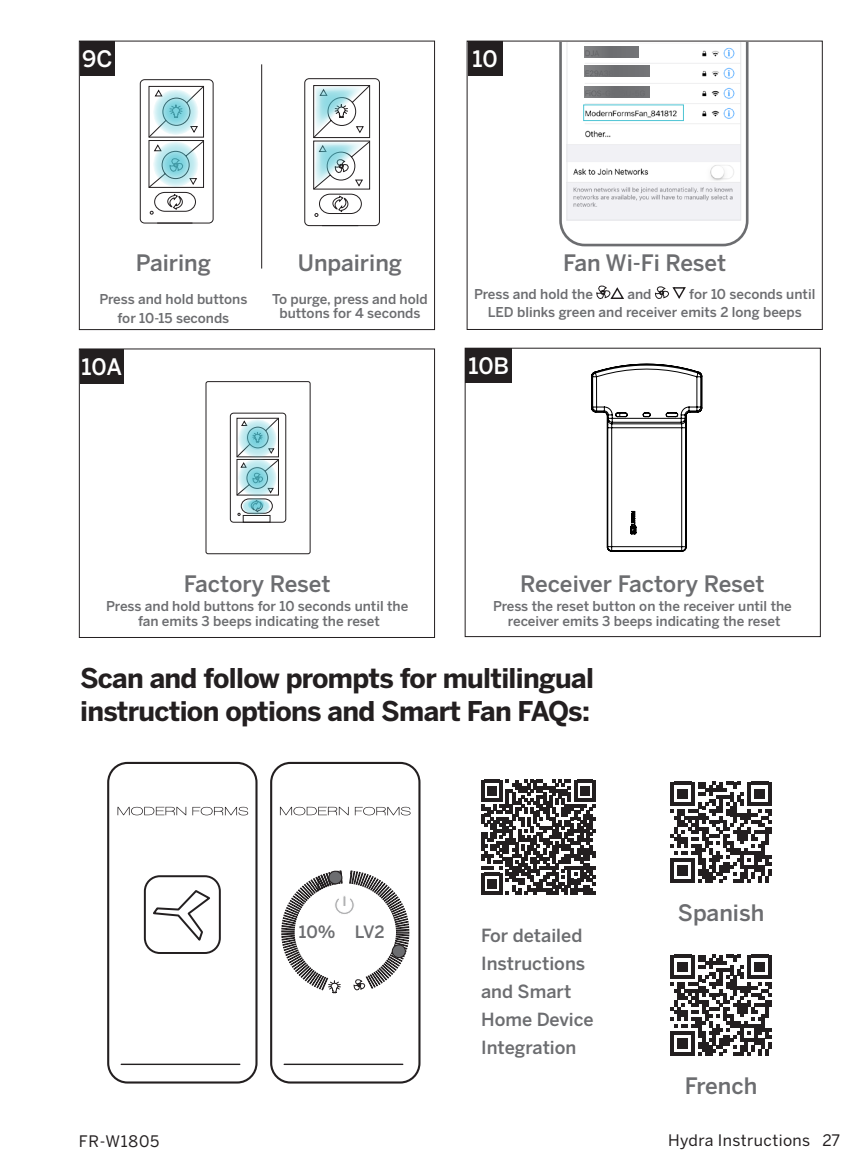
<style>
.page{position:relative;width:863px;height:1175px;background:#fff}
.page>*{position:absolute;margin:0;border:0;box-sizing:border-box;transform-origin:0 0}
.headline{font:700 27px/32.4px "Benton Sans";letter-spacing:-.025em;color:#231f20}
.body{font:500 22.5px "Benton Sans";color:#6c6d70}
.body_white{font:500 22.5px "Benton Sans";letter-spacing:-.005em;color:#fff}
.body-2{font:500 18px "Benton Sans";color:#6c6d70}
.body-3{font:500 16.88px "Benton Sans";color:#6c6d70}
.t1{font:15.75px "Benton Sans";letter-spacing:.025em;color:#231f20}
.body-4{font:500 13.5px/18px "Benton Sans";color:#6c6d70}
</style>
<div class="page">
<div style="left:80px;top:41px;width:35px;height:35px;background:#231f20"></div>
<div style="left:140px;top:79px;width:73px;height:144px;border:1px solid #231f20;border-radius:4px"></div>
<svg style="left:148px;top:85px;width:56px;height:139px"></svg>
<svg style="left:154px;top:90px;width:44px;height:44px"></svg>
<div style="left:153px;top:90px;width:45px;height:45px;border:1px solid #4ec4d4;border-radius:50%"></div>
<svg style="left:154px;top:142px;width:44px;height:44px"></svg>
<div style="left:153px;top:142px;width:45px;height:45px;border:1px solid #4ec4d4;border-radius:50%"></div>
<hr style="left:261px;top:64px;width:1px;height:204px;background:#231f20">
<div style="left:79px;top:41px;width:356px;height:289px;border:1px solid #231f20"></div>
<div style="left:79px;top:349px;width:356px;height:288px;border:1px solid #231f20"></div>
<div style="left:80px;top:349px;width:43px;height:35px;background:#231f20"></div>
<div style="left:467px;top:41px;width:355px;height:289px;border:1px solid #231f20"></div>
<div style="left:465px;top:348px;width:355px;height:289px;border:1px solid #231f20"></div>
<div style="left:468px;top:41px;width:34px;height:35px;background:#231f20"></div>
<div style="left:466px;top:348px;width:34px;height:35px;background:#231f20"></div>
<div style="left:466px;top:349px;width:46px;height:34px;background:#231f20"></div>
<svg style="left:559px;top:42px;width:189px;height:204px"></svg>
<div style="left:584px;top:46px;width:54px;height:11px;background:#6c6d70"></div>
<div style="left:584px;top:66px;width:65px;height:11px;background:#6c6d70"></div>
<div style="left:583px;top:105px;width:101px;height:16px;border:1px solid #4ec4d4"></div>
<div style="left:230px;top:413px;width:56px;height:109px;border:1px solid #231f20;border-radius:3px"></div>
<svg style="left:236px;top:417px;width:43px;height:106px"></svg>
<div style="left:206px;top:381px;width:104px;height:173px;border:1px solid #231f20;border-radius:2px"></div>
<svg style="left:238px;top:420px;width:38px;height:37px"></svg>
<div style="left:238px;top:419px;width:38px;height:38px;border:1px solid #4ec4d4;border-radius:50%"></div>
<svg style="left:238px;top:459px;width:38px;height:37px"></svg>
<div style="left:238px;top:459px;width:38px;height:38px;border:1px solid #4ec4d4;border-radius:50%"></div>
<svg style="left:243px;top:498px;width:26px;height:16px"></svg>
<div style="left:243px;top:498px;width:26px;height:17px;border:1px solid #4ec4d4;border-radius:50%"></div>
<svg style="left:591px;top:364px;width:111px;height:187px"></svg>
<div style="left:304px;top:78px;width:76px;height:148px;border:1px solid #231f20;border-radius:4px"></div>
<svg style="left:313px;top:85px;width:57px;height:141px"></svg>
<div style="left:584px;top:87px;width:65px;height:11px;background:#6c6d70"></div>
<svg style="left:481px;top:780px;width:114px;height:114px"></svg>
<svg style="left:670px;top:781px;width:101px;height:101px"></svg>
<svg style="left:670px;top:954px;width:101px;height:101px"></svg>
<svg style="left:270px;top:762px;width:150px;height:321px"></svg>
<svg style="left:281px;top:870px;width:128px;height:123px"></svg>
<hr style="left:284px;top:1063px;width:119px;height:2px;background:#231f20">
<svg style="left:280px;top:806px;width:69px;height:9px"></svg>
<svg style="left:355px;top:806px;width:55px;height:9px"></svg>
<svg style="left:107px;top:762px;width:150px;height:321px"></svg>
<hr style="left:121px;top:1063px;width:119px;height:2px;background:#231f20">
<svg style="left:150px;top:888px;width:63px;height:55px"></svg>
<div style="left:144px;top:875px;width:77px;height:79px;border:2px solid #231f20;border-radius:15px"></div>
<svg style="left:596px;top:285px;width:28px;height:14px"></svg>
<svg style="left:654px;top:286px;width:32px;height:13px"></svg>
<p class="body_white" style="left:82px;top:45px;width:32px">9C</p>
<p class="body_white" style="left:472px;top:45px;width:27px">10</p>
<p class="body" style="left:136px;top:249px;width:77px">Pairing</p>
<p class="body-4" style="left:99px;top:289px;width:150px">Press and hold buttons</p>
<p class="body-4" style="left:117px;top:308px;width:113px">for 10-15 seconds</p>
<p class="body_white" style="left:81px;top:353px;width:42px">10A</p>
<p class="body" style="left:298px;top:249px;width:106px">Unpairing</p>
<p class="body-4" style="left:272px;top:289px;width:157px">To purge, press and hold</p>
<p class="body-4" style="left:279px;top:304px;width:143px">buttons for 4 seconds</p>
<p class="body" style="left:563px;top:249px;width:165px">Fan Wi-Fi Reset</p>
<p class="body-4" style="left:474px;top:285px;width:120px">Press and hold the</p>
<p class="body-4" style="left:627px;top:285px;width:26px">and</p>
<p class="body-4" style="left:487px;top:285px;width:329px;text-indent:202px">for 10 seconds until<br>LED blinks green and receiver emits 2 long beeps</p>
<p class="body_white" style="left:468px;top:352px;width:42px">10B</p>
<p class="body" style="left:184px;top:570px;width:148px">Factory Reset</p>
<p class="body-4" style="left:106px;top:597px;width:304px">Press and hold buttons for 10 seconds until the</p>
<p class="body-4" style="left:138px;top:612px;width:243px">fan emits 3 beeps indicating the reset</p>
<p class="body" style="left:520px;top:570px;width:246px">Receiver Factory Reset</p>
<p class="body-4" style="left:493px;top:597px;width:300px">Press the reset button on the receiver until the</p>
<p class="body-4" style="left:508px;top:612px;width:274px">receiver emits 3 beeps indicating the reset</p>
<p class="headline" style="left:80px;top:662px;width:515px">Scan and follow prompts for multilingual instruction options and Smart Fan FAQs:</p>
<p class="body-3" style="left:299px;top:922px;width:38px">10%</p>
<p class="body-3" style="left:355px;top:922px;width:32px">LV2</p>
<p class="body-2" style="left:481px;top:924px;width:103px">For detailed</p>
<p class="body-2" style="left:481px;top:952px;width:106px">Instructions</p>
<p class="body-2" style="left:481px;top:980px;width:92px">and Smart</p>
<p class="body-2" style="left:481px;top:1008px;width:114px">Home Device</p>
<p class="body-2" style="left:481px;top:1036px;width:97px">Integration</p>
<p class="body" style="left:678px;top:899px;width:88px">Spanish</p>
<p class="body" style="left:685px;top:1072px;width:74px">French</p>
<p class="t1" style="left:79px;top:1131px;width:82px">FR-W1805</p>
<p class="t1" style="left:668px;top:1131px;width:173px">Hydra Instructions 27</p>
</div>
